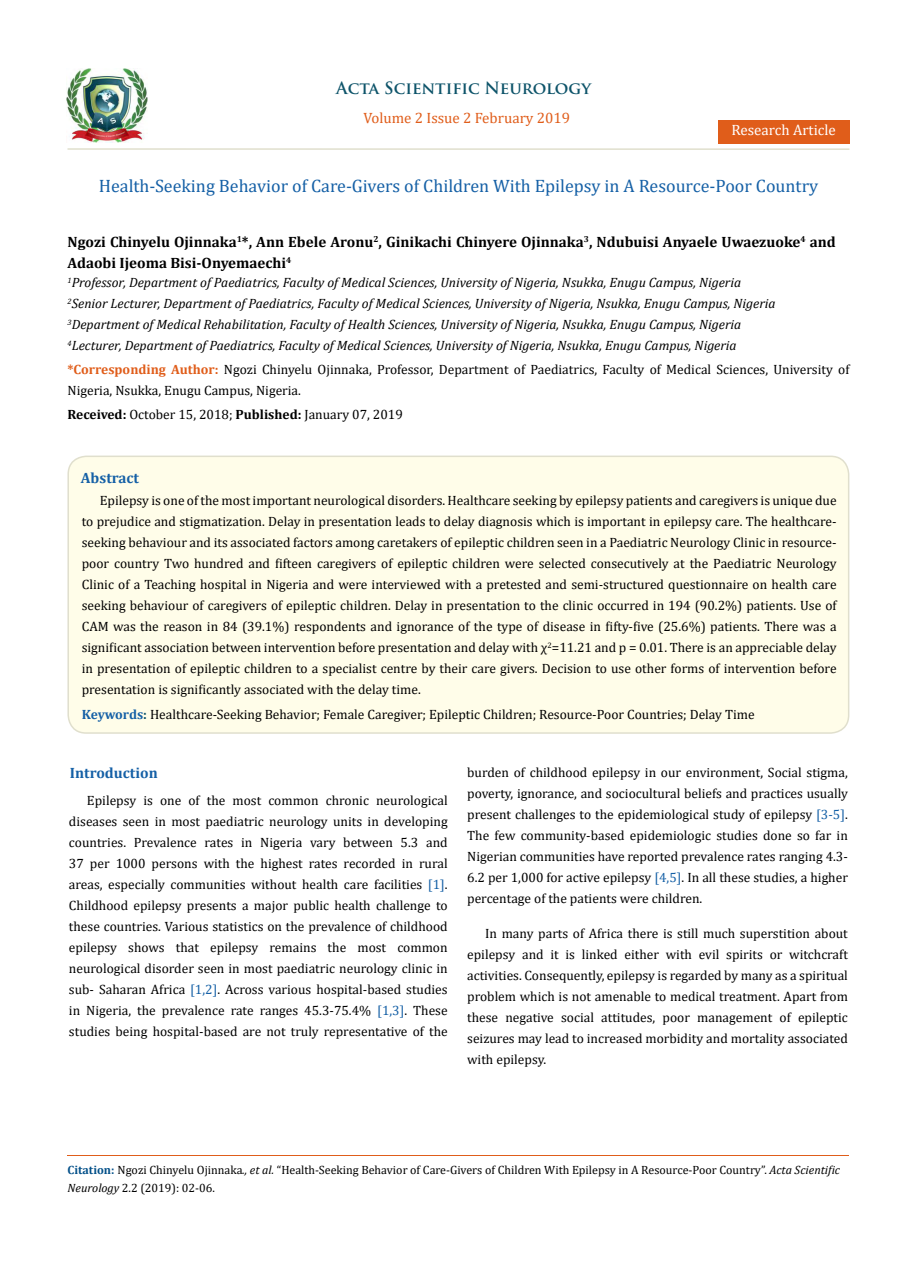
<style>
.page{position:relative;width:917px;height:1262px;background:#fff}
.page>*{position:absolute;margin:0;border:0;box-sizing:border-box;transform-origin:0 0}
.t1{font:18px "Cambria";color:#1560a6}
.t2{font:700 16.5px "Trajan Pro";letter-spacing:-.005em;color:#0e546a}
.t3{font:700 15px/21px "Cambria";color:#000}
.t4{font:15px "Cambria";color:#e05d1a}
.t5{font:700 15px "Cambria";color:#1560a6}
.t6{font:15px "Cambria";color:#fff}
.t7{font:13.5px/21px "Cambria";color:#000;text-align:justify}
.t8{font:italic 13.5px/21px "Cambria";color:#000}
.t9{font:12px/18px "Cambria";color:#000}
.s1{font-weight:700;color:#e05d1a}
.s2{font-weight:700}
.s3{font-weight:700;color:#1560a6}
.s4{font-weight:700;color:#0e546a}
.s5{color:#1560a6}
.s6{font-weight:700;color:#035089}
.s7{font-style:italic}
</style>
<div class="page">
<img style="left:67px;top:68px;width:80px;height:74px">
<div style="left:717px;top:120px;width:132px;height:23px;background:#e05d1a"></div>
<div style="left:68px;top:456px;width:780px;height:277px;background:#fffde9;border-radius:18px"></div>
<div style="left:67px;top:455px;width:782px;height:278px;border:2px solid #e0dfcd;border-radius:18px"></div>
<hr style="left:67px;top:1155px;width:782px;height:1px;background:#e05d1a">
<hr style="left:67px;top:148px;width:782px;height:2px;background:#e0dfcd">
<p class="t2" style="left:336px;top:77px;width:256px">Acta Scientific Neurology</p>
<p class="t4" style="left:363px;top:109px;width:208px">Volume 2 Issue 2 February 2019</p>
<p class="t6" style="left:731px;top:121px;width:106px">Research Article</p>
<h1 class="t1" style="left:99px;top:175px;width:721px">Health-Seeking Behavior of Care-Givers of Children With Epilepsy in A Resource-Poor Country</h1>
<p class="t3" style="left:67px;top:230px;width:769px">Ngozi Chinyelu Ojinnaka<sup>1</sup>*, Ann Ebele Aronu<sup>2</sup>, Ginikachi Chinyere Ojinnaka<sup>3</sup>, Ndubuisi Anyaele Uwaezuoke<sup>4</sup> and<br>Adaobi Ijeoma Bisi-Onyemaechi<sup>4</sup></p>
<p class="t8" style="left:67px;top:271px;width:709px"><sup>1</sup>Professor, Department of Paediatrics, Faculty of Medical Sciences, University of Nigeria, Nsukka, Enugu Campus, Nigeria <sup>2</sup>Senior Lecturer, Department of Paediatrics, Faculty of Medical Sciences, University of Nigeria, Nsukka, Enugu Campus, Nigeria <sup>3</sup>Department of Medical Rehabilitation, Faculty of Health Sciences, University of Nigeria, Nsukka, Enugu Campus, Nigeria <sup>4</sup>Lecturer, Department of Paediatrics, Faculty of Medical Sciences, University of Nigeria, Nsukka, Enugu Campus, Nigeria</p>
<p class="t7" style="left:67px;top:359px;width:783px"><span class="s1">*Corresponding Author:</span> Ngozi Chinyelu Ojinnaka, Professor, Department of Paediatrics, Faculty of Medical Sciences, University of<br>Nigeria, Nsukka, Enugu Campus, Nigeria.</p>
<p class="t7" style="left:67px;top:404px;width:337px"><span class="s2">Received:</span> October 15, 2018; <span class="s2">Published:</span> January 07, 2019</p>
<p class="t5" style="left:81px;top:467px;width:60px">Abstract</p>
<p class="t7" style="left:82px;top:490px;width:756px;text-indent:18px">Epilepsy is one of the most important neurological disorders. Healthcare seeking by epilepsy patients and caregivers is unique due to prejudice and stigmatization. Delay in presentation leads to delay diagnosis which is important in epilepsy care. The healthcare&shy;seeking behaviour and its associated factors among caretakers of epileptic children seen in a Paediatric Neurology Clinic in resource&shy;poor country Two hundred and fifteen caregivers of epileptic children were selected consecutively at the Paediatric Neurology Clinic of a Teaching hospital in Nigeria and were interviewed with a pretested and semi-structured questionnaire on health care seeking behaviour of caregivers of epileptic children. Delay in presentation to the clinic occurred in 194 (90.2%) patients. Use of CAM was the reason in 84 (39.1%) respondents and ignorance of the type of disease in fifty-five (25.6%) patients. There was a significant association between intervention before presentation and delay with χ<sup>2</sup>=11.21 and p = 0.01. There is an appreciable delay in presentation of epileptic children to a specialist centre by their care givers. Decision to use other forms of intervention before presentation is significantly associated with the delay time.</p>
<p class="t7" style="left:82px;top:704px;width:674px"><span class="s3">Keywords</span><span class="s4">:</span> Healthcare-Seeking Behavior; Female Caregiver; Epileptic Children; Resource-Poor Countries; Delay Time</p>
<p class="t5" style="left:70px;top:762px;width:89px">Introduction</p>
<p class="t7" style="left:69px;top:789px;width:380px;text-indent:18px">Epilepsy is one of the most common chronic neurological diseases seen in most paediatric neurology units in developing countries. Prevalence rates in Nigeria vary between 5.3 and 37 per 1000 persons with the highest rates recorded in rural areas, especially communities without health care facilities <span class="s5">[1]</span>.<br>Childhood epilepsy presents a major public health challenge to these countries. Various statistics on the prevalence of childhood epilepsy shows that epilepsy remains the most common neurological disorder seen in most paediatric neurology clinic in sub- Saharan Africa <span class="s5">[1,2]</span>. Across various hospital-based studies in Nigeria, the prevalence rate ranges 45.3-75.4% <span class="s5">[1,3]</span>. These studies being hospital-based are not truly representative of the</p>
<p class="t7" style="left:467px;top:761px;width:382px">burden of childhood epilepsy in our environment, Social stigma, poverty, ignorance, and sociocultural beliefs and practices usually present challenges to the epidemiological study of epilepsy <span class="s5">[3-5]</span>.<br>The few community-based epidemiologic studies done so far in Nigerian communities have reported prevalence rates ranging 4.3- 6.2 per 1,000 for active epilepsy <span class="s5">[4,5]</span>. In all these studies, a higher percentage of the patients were children.</p>
<p class="t7" style="left:467px;top:923px;width:382px;text-indent:18px">In many parts of Africa there is still much superstition about epilepsy and it is linked either with evil spirits or witchcraft activities. Consequently, epilepsy is regarded by many as a spiritual problem which is not amenable to medical treatment. Apart from these negative social attitudes, poor management of epileptic seizures may lead to increased morbidity and mortality associated with epilepsy.</p>
<p class="t9" style="left:67px;top:1161px;width:774px"><span class="s6">Citation:</span> Ngozi Chinyelu Ojinnaka<span class="s7">., et al.</span> “Health-Seeking Behavior of Care-Givers of Children With Epilepsy in A Resource-Poor Country”. <span class="s7">Acta Scientific<br>Neurology</span> 2.2 (2019): 02-06.</p>
</div>
